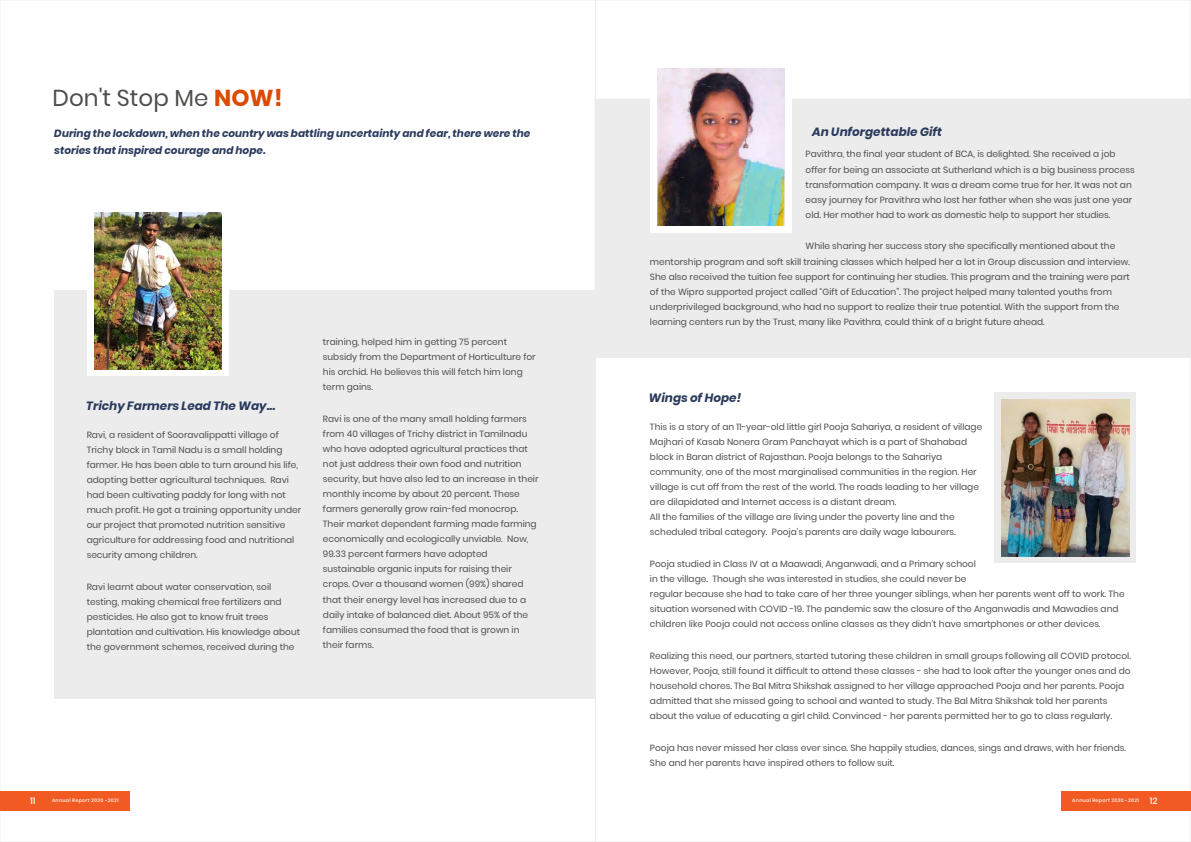
<style>
.page{position:relative;width:1191px;height:842px;background:#fff}
.page>*{position:absolute;margin:0;border:0;box-sizing:border-box;transform-origin:0 0}
.t1{font:23px "Poppins";color:#4e4e4d}
.t2{font:italic 700 12px "Poppins";color:#2b3b5e}
.t3{font:italic 700 10.5px/17.6px "Poppins";color:#2b3b5e}
.t4{font:9px/15.1px "Poppins";color:#4e4e4d}
.t5{font:500 9px "Poppins";color:#fff}
.t6{font:500 4.8px "Poppins";letter-spacing:.06em;color:#fff}
.s1{font-weight:700;color:#dc4a00}
.s2{font-size:9px}
</style>
<div class="page">
<div style="left:595px;top:0;width:596px;height:842px;background:#fff;border:1px solid #ececec"></div>
<div style="left:595px;top:99px;width:596px;height:259px;background:#ececec"></div>
<div style="left:0;top:791px;width:129px;height:20px;background:#f15a22"></div>
<div style="left:1061px;top:791px;width:129px;height:20px;background:#f15a22"></div>
<div style="left:54px;top:291px;width:541px;height:408px;background:#ececec"></div>
<div style="left:87px;top:205px;width:142px;height:171px;background:#fff"></div>
<img style="left:94px;top:213px;width:128px;height:156px">
<div style="left:650px;top:62px;width:141px;height:171px;background:#fff"></div>
<img style="left:657px;top:69px;width:127px;height:156px">
<div style="left:994px;top:392px;width:142px;height:171px;background:#ececec"></div>
<img style="left:1001px;top:400px;width:128px;height:156px">
<h1 class="t1" style="left:53px;top:82px;width:231px">Don't Stop Me <span class="s1">NOW!</span></h1>
<p class="t3" style="left:54px;top:124px;width:477px">During the lockdown, when the country was battling uncertainty and fear, there were the stories that inspired courage and hope.</p>
<h2 class="t2" style="left:86px;top:398px;width:190px">Trichy Farmers Lead The Way...</h2>
<p class="t4" style="left:87px;top:427px;width:216px">Ravi, a resident of Sooravalippatti village of Trichy block in Tamil Nadu is a small holding farmer. He has been able to turn around his life, adopting better agricultural techniques. Ravi had been cultivating paddy for long with not much profit. He got a training opportunity under our project that promoted nutrition sensitive agriculture for addressing food and nutritional security among children.</p>
<p class="t4" style="left:87px;top:579px;width:215px">Ravi learnt about water conservation, soil testing, making chemical free fertilizers and pesticides. He also got to know fruit trees plantation and cultivation. His knowledge about the government schemes, received during the</p>
<p class="t4" style="left:323px;top:334px;width:214px">training, helped him in getting 75 percent subsidy from the Department of Horticulture for his orchid. He believes this will fetch him long term gains.</p>
<p class="t4" style="left:323px;top:411px;width:217px">Ravi is one of the many small holding farmers from 40 villages of Trichy district in Tamilnadu who have adopted agricultural practices that not just address their own food and nutrition security, but have also led to an increase in their monthly income by about 20 percent. These farmers generally grow rain-fed monocrop.<br>Their market dependent farming made farming economically and ecologically unviable. Now, 99.33 percent farmers have adopted sustainable organic inputs for raising their crops. Over a thousand women (99%) shared that their energy level has increased due to a daily intake of balanced diet. About 95% of the families consumed the food that is grown in their farms.</p>
<h2 class="t2" style="left:812px;top:123px;width:132px">An Unforgettable Gift</h2>
<p class="t4" style="left:805px;top:147px;width:331px">Pavithra, the final year student of BCA, is delighted. She received a job offer for being an associate at Sutherland which is a big business process transformation company. It was a dream come true for her. It was not an easy journey for Pravithra who lost her father when she was just one year old. Her mother had to work as domestic help to support her studies.</p>
<p class="t4" style="left:650px;top:239px;width:481px;text-indent:156px">While sharing her success story she specifically mentioned about the mentorship program and soft skill training classes which helped her a lot in Group discussion and interview.<br>She also received the tuition fee support for continuing her studies. This program and the training were part of the Wipro supported project called “Gift of Education”. The project helped many talented youths from underprivileged background, who had no support to realize their true potential. With the support from the learning centers run by the Trust, many like Pavithra, could think of a bright future ahead.</p>
<h2 class="t2" style="left:649px;top:390px;width:94px">Wings of Hope!</h2>
<p class="t4" style="left:650px;top:419px;width:334px">This is a story of an 11-year-old little girl Pooja Sahariya, a resident of village Majhari of Kasab Nonera Gram Panchayat which is a part of Shahabad block in Baran district of Rajasthan. Pooja belongs to the Sahariya community, one of the most marginalised communities in the region. Her village is cut off from the rest of the world. The roads leading to her village are dilapidated and Internet access is a distant dream.<br>All the families of the village are living under the poverty line and the scheduled tribal category. Pooja's parents are daily wage labourers.</p>
<p class="t4" style="left:650px;top:556px;width:476px">Pooja studied in Class IV at a Maawadi, Anganwadi, and a Primary school<br>in the village. Though she was interested in studies, she could never be<br>regular because she had to take care of her three younger siblings, when her parents went off to work. The situation worsened with COVID -19. The pandemic saw the closure of the Anganwadis and Mawadies and children like Pooja could not access online classes as they didn't have smartphones or other devices.</p>
<p class="t4" style="left:650px;top:648px;width:482px">Realizing this need, our partners, started tutoring these children in small groups following all COVID protocol.<br>However, Pooja, still found it difficult to attend these classes - she had to look after the younger ones and do household chores. The Bal Mitra Shikshak assigned to her village approached Pooja and her parents. Pooja admitted that she missed going to school and wanted to study. The Bal Mitra Shikshak told her parents about the value of educating a girl child. Convinced - her parents permitted her to go to class regularly.</p>
<p class="t4" style="left:650px;top:740px;width:477px">Pooja has never missed her class ever since. She happily studies, dances, sings and draws, with her friends.<br>She and her parents have inspired others to follow suit.</p>
<p class="t5" style="left:30px;top:795px;width:7px">11</p>
<p class="t6" style="left:1072px;top:797px;width:87px">Annual Report 2020 -2021 <span class="s2">12</span></p>
<p class="t6" style="left:52px;top:797px;width:68px">Annual Report 2020 -2021</p>
</div>
